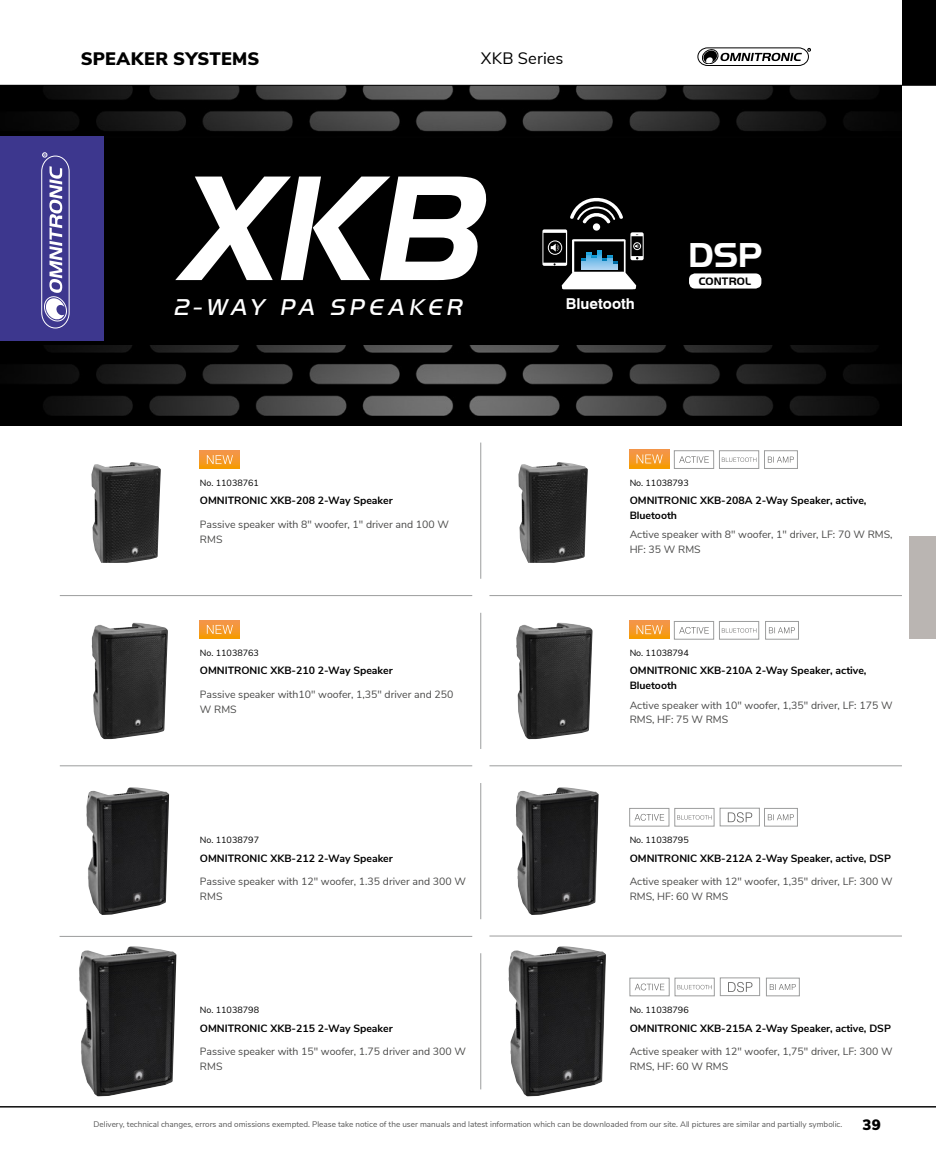
<style>
.page{position:relative;width:936px;height:1149px;background:#fff}
.page>*{position:absolute;margin:0;border:0;box-sizing:border-box;transform-origin:0 0}
.t1{font:italic 700 155.25px "Handel Got D";color:#fff}
.t2{font:700 35.7px "Handel Got D";color:#fff}
.t3{font:italic 23.7px "Handel Got D Ligh";color:#fff}
.Untergruppe_2{font:900 18px "Nunito Sans";letter-spacing:.02em;color:#000}
.Untergruppe_1{font:16.5px "Nunito Sans";letter-spacing:.01em;color:#000}
.t4{font:700 15px "Swiss 721 BT";color:#fff}
.t5{font:900 15px "Nunito Sans";color:#000}
.t6{font:700 11.25px "Handel Got D";letter-spacing:.015em;color:#000}
.BROT_HEADLINE{font:10.5px/14.9px "Nunito Sans";color:#494948}
.Artikel_1spalt{font:700 10.5px/14.9px "Nunito Sans";color:#000}
.ARTIKELNUMMER{font:9px "Nunito Sans";color:#000}
.t7{font:8.1px "Nunito Sans";color:#565656}
</style>
<div class="page">
<div style="left:909px;top:536px;width:26px;height:102px;background:#bab5b2"></div>
<svg style="left:697px;top:48px;width:113px;height:18px"></svg>
<img style="left:86px;top:787px;width:83px;height:127px">
<img style="left:79px;top:946px;width:97px;height:149px">
<img style="left:516px;top:787px;width:82px;height:127px">
<img style="left:508px;top:946px;width:98px;height:149px">
<img style="left:91px;top:622px;width:77px;height:117px">
<img style="left:91px;top:462px;width:70px;height:100px">
<img style="left:518px;top:462px;width:69px;height:100px">
<img style="left:516px;top:622px;width:76px;height:117px">
<img style="left:0;top:86px;width:901px;height:339px">
<div style="left:1px;top:157px;width:900px;height:187px;background:#000"></div>
<div style="left:0;top:136px;width:103px;height:204px;background:#3d378e"></div>
<svg style="left:41px;top:152px;width:28px;height:176px"></svg>
<svg style="left:542px;top:197px;width:101px;height:92px"></svg>
<div style="left:689px;top:273px;width:72px;height:15px;background:#fff;border-radius:6px"></div>
<svg style="left:200px;top:450px;width:40px;height:18px"></svg>
<svg style="left:207px;top:455px;width:26px;height:9px"></svg>
<svg style="left:629px;top:449px;width:40px;height:19px"></svg>
<svg style="left:636px;top:454px;width:26px;height:9px"></svg>
<svg style="left:629px;top:620px;width:40px;height:18px"></svg>
<svg style="left:636px;top:625px;width:26px;height:9px"></svg>
<svg style="left:200px;top:620px;width:40px;height:18px"></svg>
<svg style="left:207px;top:624px;width:26px;height:9px"></svg>
<div style="left:674px;top:450px;width:39px;height:18px;border:1px solid #9c9d9d"></div>
<svg style="left:679px;top:456px;width:29px;height:7px"></svg>
<div style="left:674px;top:621px;width:39px;height:18px;border:1px solid #9c9d9d"></div>
<svg style="left:679px;top:627px;width:29px;height:6px"></svg>
<div style="left:629px;top:808px;width:40px;height:18px;border:1px solid #9c9d9d"></div>
<svg style="left:634px;top:813px;width:30px;height:7px"></svg>
<div style="left:629px;top:977px;width:40px;height:18px;border:1px solid #9c9d9d"></div>
<svg style="left:635px;top:983px;width:29px;height:7px"></svg>
<div style="left:719px;top:450px;width:40px;height:18px;border:1px solid #9c9d9d"></div>
<svg style="left:721px;top:457px;width:35px;height:5px"></svg>
<div style="left:719px;top:621px;width:40px;height:18px;border:1px solid #9c9d9d"></div>
<svg style="left:721px;top:628px;width:35px;height:4px"></svg>
<div style="left:674px;top:808px;width:40px;height:18px;border:1px solid #9c9d9d"></div>
<svg style="left:677px;top:815px;width:34px;height:4px"></svg>
<div style="left:674px;top:977px;width:40px;height:18px;border:1px solid #9c9d9d"></div>
<svg style="left:677px;top:984px;width:34px;height:5px"></svg>
<div style="left:719px;top:807px;width:40px;height:18px;border:1px solid #9c9d9d"></div>
<svg style="left:727px;top:812px;width:25px;height:10px"></svg>
<div style="left:720px;top:977px;width:39px;height:18px;border:1px solid #9c9d9d"></div>
<svg style="left:728px;top:982px;width:24px;height:9px"></svg>
<div style="left:764px;top:450px;width:33px;height:18px;border:1px solid #9c9d9d"></div>
<svg style="left:767px;top:456px;width:26px;height:6px"></svg>
<div style="left:765px;top:621px;width:33px;height:18px;border:1px solid #9c9d9d"></div>
<svg style="left:768px;top:627px;width:26px;height:6px"></svg>
<div style="left:764px;top:808px;width:33px;height:18px;border:1px solid #9c9d9d"></div>
<svg style="left:767px;top:814px;width:26px;height:6px"></svg>
<div style="left:766px;top:977px;width:33px;height:18px;border:1px solid #9c9d9d"></div>
<svg style="left:769px;top:984px;width:26px;height:5px"></svg>
<hr style="left:480px;top:442px;width:1px;height:136px;background:#9c9d9d">
<hr style="left:480px;top:782px;width:1px;height:136px;background:#9c9d9d">
<hr style="left:480px;top:612px;width:1px;height:136px;background:#9c9d9d">
<hr style="left:480px;top:952px;width:1px;height:137px;background:#9c9d9d">
<hr style="left:60px;top:595px;width:412px;height:1px;background:#9c9d9d">
<hr style="left:489px;top:595px;width:412px;height:1px;background:#9c9d9d">
<hr style="left:60px;top:765px;width:412px;height:1px;background:#9c9d9d">
<hr style="left:489px;top:765px;width:412px;height:1px;background:#9c9d9d">
<hr style="left:60px;top:935px;width:412px;height:1px;background:#9c9d9d">
<hr style="left:489px;top:935px;width:412px;height:1px;background:#9c9d9d">
<hr style="left:0;top:85px;width:935px;height:1px;background:#000">
<div style="left:901px;top:0;width:34px;height:85px;background:#000"></div>
<hr style="left:0;top:1106px;width:935px;height:1px;background:#000">
<p class="Untergruppe_2" style="left:81px;top:45px;width:180px">SPEAKER SYSTEMS</p>
<p class="Untergruppe_1" style="left:480px;top:46px;width:84px">XKB Series</p>
<p class="t1" style="left:174px;top:140px;width:336px">XKB</p>
<p class="t3" style="left:174px;top:294px;width:294px">2-WAY PA SPEAKER</p>
<p class="t4" style="left:566px;top:295px;width:70px">Bluetooth</p>
<p class="t2" style="left:688px;top:235px;width:76px">DSP</p>
<p class="t6" style="left:698px;top:275px;width:54px">CONTROL</p>
<p class="ARTIKELNUMMER" style="left:200px;top:476px;width:61px">No. 11038761</p>
<p class="Artikel_1spalt" style="left:200px;top:492px;width:194px">OMNITRONIC XKB-208 2-Way Speaker</p>
<p class="ARTIKELNUMMER" style="left:629px;top:476px;width:61px">No. 11038793</p>
<p class="Artikel_1spalt" style="left:629px;top:492px;width:238px">OMNITRONIC XKB-208A 2-Way Speaker, active,<br>Bluetooth</p>
<p class="BROT_HEADLINE" style="left:200px;top:516px;width:251px">Passive speaker with 8" woofer, 1" driver and 100 W<br>RMS</p>
<p class="BROT_HEADLINE" style="left:629px;top:526px;width:264px">Active speaker with 8" woofer, 1" driver, LF: 70 W RMS,<br>HF: 35 W RMS</p>
<p class="ARTIKELNUMMER" style="left:200px;top:646px;width:61px">No. 11038763</p>
<p class="Artikel_1spalt" style="left:200px;top:662px;width:194px">OMNITRONIC XKB-210 2-Way Speaker</p>
<p class="BROT_HEADLINE" style="left:200px;top:686px;width:255px">Passive speaker with10" woofer, 1,35" driver and 250<br>W RMS</p>
<p class="ARTIKELNUMMER" style="left:200px;top:833px;width:61px">No. 11038797</p>
<p class="Artikel_1spalt" style="left:200px;top:849px;width:194px">OMNITRONIC XKB-212 2-Way Speaker</p>
<p class="BROT_HEADLINE" style="left:200px;top:873px;width:267px">Passive speaker with 12" woofer, 1.35 driver and 300 W<br>RMS</p>
<p class="ARTIKELNUMMER" style="left:200px;top:1003px;width:61px">No. 11038798</p>
<p class="Artikel_1spalt" style="left:200px;top:1019px;width:194px">OMNITRONIC XKB-215 2-Way Speaker</p>
<p class="BROT_HEADLINE" style="left:200px;top:1043px;width:267px">Passive speaker with 15" woofer, 1.75 driver and 300 W<br>RMS</p>
<p class="ARTIKELNUMMER" style="left:629px;top:646px;width:61px">No. 11038794</p>
<p class="Artikel_1spalt" style="left:629px;top:662px;width:238px">OMNITRONIC XKB-210A 2-Way Speaker, active,<br>Bluetooth</p>
<p class="BROT_HEADLINE" style="left:629px;top:696px;width:264px">Active speaker with 10" woofer, 1,35" driver, LF: 175 W<br>RMS, HF: 75 W RMS</p>
<p class="ARTIKELNUMMER" style="left:629px;top:833px;width:61px">No. 11038795</p>
<p class="Artikel_1spalt" style="left:629px;top:849px;width:263px">OMNITRONIC XKB-212A 2-Way Speaker, active, DSP</p>
<p class="BROT_HEADLINE" style="left:629px;top:873px;width:264px">Active speaker with 12" woofer, 1,35" driver, LF: 300 W<br>RMS, HF: 60 W RMS</p>
<p class="ARTIKELNUMMER" style="left:629px;top:1003px;width:61px">No. 11038796</p>
<p class="Artikel_1spalt" style="left:629px;top:1019px;width:263px">OMNITRONIC XKB-215A 2-Way Speaker, active, DSP</p>
<p class="BROT_HEADLINE" style="left:629px;top:1043px;width:264px">Active speaker with 12" woofer, 1,75" driver, LF: 300 W<br>RMS, HF: 60 W RMS</p>
<p class="t7" style="left:94px;top:1118px;width:750px">Delivery, technical changes, errors and omissions exempted. Please take notice of the user manuals and latest information which can be downloaded from our site. All pictures are similar and partially symbolic.</p>
<h3 class="t5" style="left:862px;top:1113px;width:20px">39</h3>
</div>
